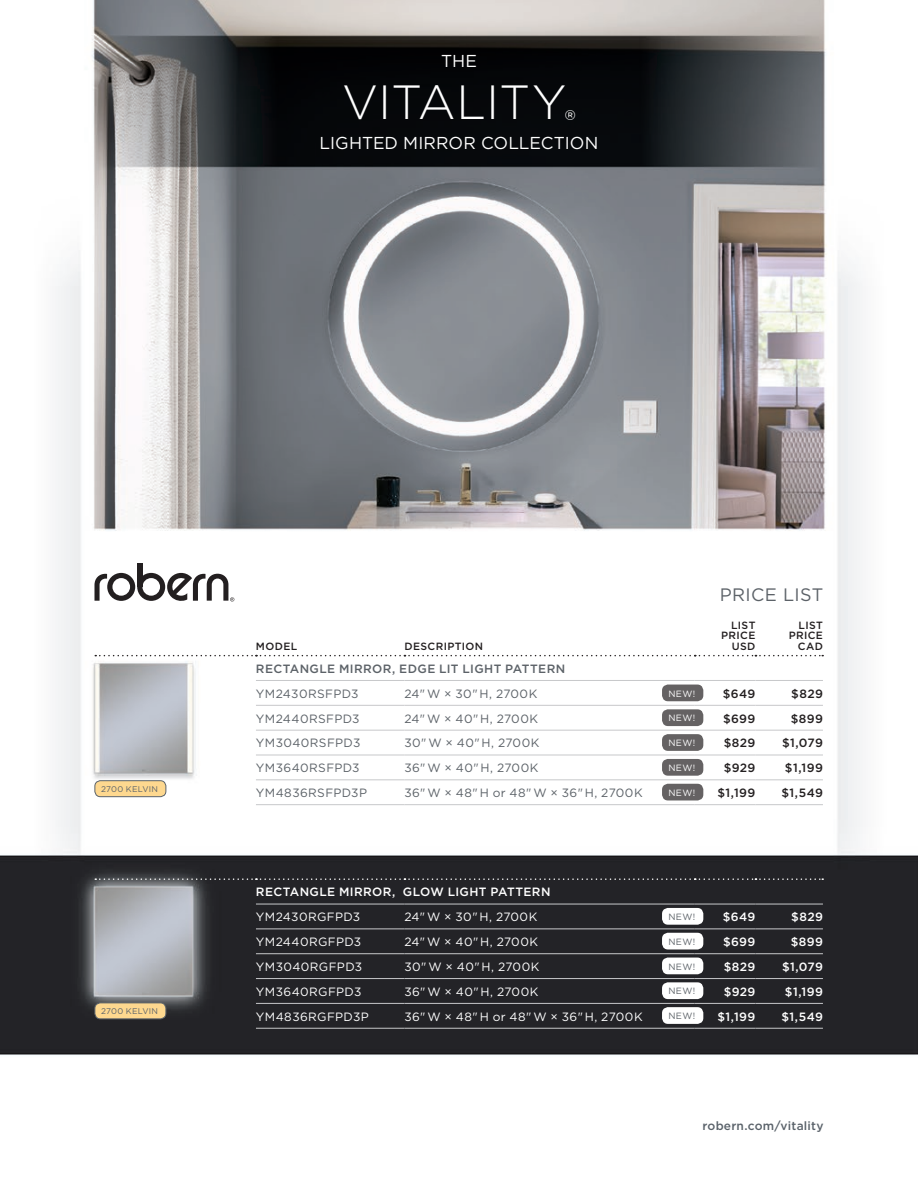
<style>
.page{position:relative;width:918px;height:1188px;background:#fff}
.page>*{position:absolute;margin:0;border:0;box-sizing:border-box;transform-origin:0 0}
.Headline_1_centered{font:300 48px "Gotham";letter-spacing:.005em;color:#fff}
.Price_List_title{font:18px "Gotham";letter-spacing:.02em;color:#5c6268}
.Subhead_11_12_Light{font:17.25px "Gotham";color:#fff}
.Chart_body_8_15{font:12px "Gotham";letter-spacing:.03em;color:#5c6268}
.Chart_body_8_15-2{font:12px "Gotham";letter-spacing:.03em;color:#fff}
.Chart_body_8_15-3{font:500 12px "Gotham";letter-spacing:.03em;color:#fff}
.Chart_body_8_15-4{font:500 12px "Gotham";letter-spacing:.03em;color:#231f20}
.Chart_body_8_15-5{font:500 12px "Gotham";letter-spacing:.035em;color:#5c6268}
.Footer_8_5_gray_L{font:500 12px "Gotham";letter-spacing:.015em;color:#5a626a}
.Chart_headline_CAPS{font:500 10.5px/10.5px "Gotham";letter-spacing:.035em;color:#231f20;text-align:right}
.t1{font:9px "Gotham";letter-spacing:.04em;color:#fff}
.t2{font:9px "Gotham";letter-spacing:.04em;color:#5c6268}
.t3{font:8.25px "Gotham";letter-spacing:.025em;color:#5a626a}
</style>
<div class="page">
<img style="left:0;top:0;width:918px;height:1055px">
<svg style="left:95px;top:655px;width:728px;height:1px"></svg>
<hr style="left:256px;top:680px;width:148px;height:1px;background:#c7c8ca">
<hr style="left:404px;top:680px;width:291px;height:1px;background:#c7c8ca">
<hr style="left:695px;top:680px;width:60px;height:1px;background:#c7c8ca">
<hr style="left:755px;top:680px;width:68px;height:1px;background:#c7c8ca">
<hr style="left:404px;top:904px;width:291px;height:1px;background:#c7c8ca">
<hr style="left:256px;top:705px;width:148px;height:1px;background:#c7c8ca">
<hr style="left:404px;top:705px;width:291px;height:1px;background:#c7c8ca">
<hr style="left:695px;top:705px;width:60px;height:1px;background:#c7c8ca">
<hr style="left:755px;top:705px;width:68px;height:1px;background:#c7c8ca">
<hr style="left:256px;top:730px;width:148px;height:1px;background:#c7c8ca">
<hr style="left:404px;top:730px;width:291px;height:1px;background:#c7c8ca">
<hr style="left:695px;top:730px;width:60px;height:1px;background:#c7c8ca">
<hr style="left:755px;top:730px;width:68px;height:1px;background:#c7c8ca">
<hr style="left:256px;top:755px;width:148px;height:1px;background:#c7c8ca">
<hr style="left:404px;top:755px;width:291px;height:1px;background:#c7c8ca">
<hr style="left:695px;top:755px;width:60px;height:1px;background:#c7c8ca">
<hr style="left:755px;top:755px;width:68px;height:1px;background:#c7c8ca">
<hr style="left:256px;top:779px;width:148px;height:1px;background:#c7c8ca">
<hr style="left:404px;top:779px;width:291px;height:1px;background:#c7c8ca">
<hr style="left:695px;top:779px;width:60px;height:1px;background:#c7c8ca">
<hr style="left:755px;top:779px;width:68px;height:1px;background:#c7c8ca">
<hr style="left:256px;top:804px;width:148px;height:1px;background:#c7c8ca">
<hr style="left:404px;top:804px;width:291px;height:1px;background:#c7c8ca">
<hr style="left:695px;top:804px;width:60px;height:1px;background:#c7c8ca">
<hr style="left:755px;top:804px;width:68px;height:1px;background:#c7c8ca">
<hr style="left:256px;top:904px;width:148px;height:1px;background:#c7c8ca">
<hr style="left:695px;top:904px;width:60px;height:1px;background:#c7c8ca">
<hr style="left:755px;top:904px;width:68px;height:1px;background:#c7c8ca">
<hr style="left:256px;top:929px;width:148px;height:1px;background:#c7c8ca">
<hr style="left:404px;top:929px;width:291px;height:1px;background:#c7c8ca">
<hr style="left:695px;top:929px;width:60px;height:1px;background:#c7c8ca">
<hr style="left:755px;top:929px;width:68px;height:1px;background:#c7c8ca">
<hr style="left:256px;top:953px;width:148px;height:1px;background:#c7c8ca">
<hr style="left:404px;top:953px;width:291px;height:1px;background:#c7c8ca">
<hr style="left:695px;top:953px;width:60px;height:1px;background:#c7c8ca">
<hr style="left:755px;top:953px;width:68px;height:1px;background:#c7c8ca">
<hr style="left:256px;top:978px;width:148px;height:1px;background:#c7c8ca">
<hr style="left:404px;top:978px;width:291px;height:1px;background:#c7c8ca">
<hr style="left:695px;top:978px;width:60px;height:1px;background:#c7c8ca">
<hr style="left:755px;top:978px;width:68px;height:1px;background:#c7c8ca">
<hr style="left:256px;top:1003px;width:148px;height:1px;background:#c7c8ca">
<hr style="left:404px;top:1003px;width:291px;height:1px;background:#c7c8ca">
<hr style="left:695px;top:1003px;width:60px;height:1px;background:#c7c8ca">
<hr style="left:755px;top:1003px;width:68px;height:1px;background:#c7c8ca">
<hr style="left:256px;top:1028px;width:148px;height:1px;background:#c7c8ca">
<hr style="left:404px;top:1028px;width:291px;height:1px;background:#c7c8ca">
<hr style="left:695px;top:1028px;width:60px;height:1px;background:#c7c8ca">
<hr style="left:755px;top:1028px;width:68px;height:1px;background:#c7c8ca">
<svg style="left:95px;top:878px;width:728px;height:2px"></svg>
<div style="left:95px;top:781px;width:71px;height:16px;background:#fed88f;border-radius:6px"></div>
<div style="left:95px;top:780px;width:71px;height:17px;border:1px solid #5a626a;border-radius:6px"></div>
<div style="left:137px;top:564px;width:5px;height:23px;background:#231f20"></div>
<svg style="left:94px;top:572px;width:140px;height:30px"></svg>
<div style="left:662px;top:685px;width:41px;height:16px;background:#656263;border-radius:6px"></div>
<div style="left:662px;top:709px;width:41px;height:17px;background:#656263;border-radius:6px"></div>
<div style="left:662px;top:784px;width:41px;height:16px;background:#656263;border-radius:6px"></div>
<div style="left:662px;top:759px;width:41px;height:17px;background:#656263;border-radius:6px"></div>
<div style="left:662px;top:734px;width:41px;height:17px;background:#656263;border-radius:6px"></div>
<div style="left:95px;top:1003px;width:71px;height:16px;background:#fed88f;border-radius:6px"></div>
<div style="left:95px;top:1003px;width:71px;height:16px;border:1px solid #5a626a;border-radius:6px"></div>
<div style="left:662px;top:908px;width:41px;height:17px;background:#fff;border-radius:6px"></div>
<div style="left:662px;top:933px;width:41px;height:16px;background:#fff;border-radius:6px"></div>
<div style="left:662px;top:1007px;width:41px;height:17px;background:#fff;border-radius:6px"></div>
<div style="left:662px;top:982px;width:41px;height:17px;background:#fff;border-radius:6px"></div>
<div style="left:662px;top:958px;width:41px;height:16px;background:#fff;border-radius:6px"></div>
<p class="Subhead_11_12_Light" style="left:441px;top:50px;width:37px">THE</p>
<p class="Headline_1_centered" style="left:342px;top:71px;width:235px">VITALITY<sub>®</sub></p>
<p class="Subhead_11_12_Light" style="left:320px;top:132px;width:280px">LIGHTED MIRROR COLLECTION</p>
<p class="t3" style="left:101px;top:784px;width:58px">2700 KELVIN</p>
<p class="t3" style="left:101px;top:1006px;width:58px">2700 KELVIN</p>
<p class="Chart_headline_CAPS" style="left:256px;top:641px;width:43px">MODEL</p>
<p class="Chart_headline_CAPS" style="left:404px;top:641px;width:80px">DESCRIPTION</p>
<p class="Price_List_title" style="left:720px;top:583px;width:105px">PRICE LIST</p>
<p class="Chart_headline_CAPS" style="left:721px;top:620px;width:36px">LIST<br>PRICE<br>USD</p>
<p class="Chart_headline_CAPS" style="left:789px;top:620px;width:36px">LIST<br>PRICE<br>CAD</p>
<p class="Chart_body_8_15-5" style="left:256px;top:661px;width:311px">RECTANGLE MIRROR, EDGE LIT LIGHT PATTERN</p>
<p class="Chart_body_8_15" style="left:256px;top:686px;width:104px">YM2430RSFPD3</p>
<p class="Chart_body_8_15" style="left:404px;top:686px;width:134px">24" W × 30" H, 2700K</p>
<p class="Chart_body_8_15-4" style="left:723px;top:686px;width:34px">$649</p>
<p class="Chart_body_8_15-4" style="left:791px;top:686px;width:33px">$829</p>
<p class="Chart_body_8_15" style="left:256px;top:711px;width:105px">YM2440RSFPD3</p>
<p class="Chart_body_8_15" style="left:404px;top:711px;width:135px">24" W × 40" H, 2700K</p>
<p class="Chart_body_8_15-4" style="left:723px;top:710px;width:34px">$699</p>
<p class="Chart_body_8_15-4" style="left:791px;top:710px;width:34px">$899</p>
<p class="Chart_body_8_15" style="left:256px;top:735px;width:106px">YM3040RSFPD3</p>
<p class="Chart_body_8_15" style="left:404px;top:735px;width:137px">30" W × 40" H, 2700K</p>
<p class="Chart_body_8_15-4" style="left:724px;top:735px;width:33px">$829</p>
<p class="Chart_body_8_15-4" style="left:782px;top:735px;width:42px">$1,079</p>
<p class="Chart_body_8_15" style="left:256px;top:760px;width:105px">YM3640RSFPD3</p>
<p class="Chart_body_8_15" style="left:404px;top:760px;width:136px">36" W × 40" H, 2700K</p>
<p class="Chart_body_8_15-4" style="left:724px;top:760px;width:33px">$929</p>
<p class="Chart_body_8_15-4" style="left:785px;top:760px;width:39px">$1,199</p>
<p class="Chart_body_8_15" style="left:256px;top:785px;width:113px">YM4836RSFPD3P</p>
<p class="Chart_body_8_15" style="left:404px;top:785px;width:240px">36" W × 48" H or 48" W × 36" H, 2700K</p>
<p class="Chart_body_8_15-4" style="left:717px;top:785px;width:39px">$1,199</p>
<p class="Chart_body_8_15-4" style="left:781px;top:785px;width:43px">$1,549</p>
<p class="t1" style="left:668px;top:688px;width:28px">NEW!</p>
<p class="t1" style="left:668px;top:712px;width:28px">NEW!</p>
<p class="t1" style="left:668px;top:737px;width:28px">NEW!</p>
<p class="t1" style="left:668px;top:762px;width:28px">NEW!</p>
<p class="t1" style="left:668px;top:787px;width:28px">NEW!</p>
<p class="Chart_body_8_15-3" style="left:256px;top:884px;width:296px">RECTANGLE MIRROR, GLOW LIGHT PATTERN</p>
<p class="Chart_body_8_15-2" style="left:256px;top:909px;width:106px">YM2430RGFPD3</p>
<p class="Chart_body_8_15-2" style="left:404px;top:909px;width:134px">24" W × 30" H, 2700K</p>
<p class="Chart_body_8_15-3" style="left:723px;top:909px;width:34px">$649</p>
<p class="Chart_body_8_15-3" style="left:791px;top:909px;width:33px">$829</p>
<p class="Chart_body_8_15-2" style="left:256px;top:934px;width:107px">YM2440RGFPD3</p>
<p class="Chart_body_8_15-2" style="left:404px;top:934px;width:135px">24" W × 40" H, 2700K</p>
<p class="Chart_body_8_15-3" style="left:723px;top:934px;width:34px">$699</p>
<p class="Chart_body_8_15-3" style="left:791px;top:934px;width:34px">$899</p>
<p class="Chart_body_8_15-2" style="left:256px;top:959px;width:108px">YM3040RGFPD3</p>
<p class="Chart_body_8_15-2" style="left:404px;top:959px;width:137px">30" W × 40" H, 2700K</p>
<p class="Chart_body_8_15-3" style="left:724px;top:959px;width:33px">$829</p>
<p class="Chart_body_8_15-3" style="left:782px;top:959px;width:42px">$1,079</p>
<p class="Chart_body_8_15-2" style="left:256px;top:984px;width:107px">YM3640RGFPD3</p>
<p class="Chart_body_8_15-2" style="left:404px;top:984px;width:136px">36" W × 40" H, 2700K</p>
<p class="Chart_body_8_15-3" style="left:724px;top:984px;width:33px">$929</p>
<p class="Chart_body_8_15-3" style="left:785px;top:984px;width:39px">$1,199</p>
<p class="Chart_body_8_15-2" style="left:256px;top:1009px;width:114px">YM4836RGFPD3P</p>
<p class="Chart_body_8_15-2" style="left:404px;top:1009px;width:240px">36" W × 48" H or 48" W × 36" H, 2700K</p>
<p class="Chart_body_8_15-3" style="left:717px;top:1009px;width:39px">$1,199</p>
<p class="Chart_body_8_15-3" style="left:781px;top:1009px;width:43px">$1,549</p>
<p class="t2" style="left:668px;top:911px;width:28px">NEW!</p>
<p class="t2" style="left:668px;top:936px;width:28px">NEW!</p>
<p class="t2" style="left:668px;top:961px;width:28px">NEW!</p>
<p class="t2" style="left:668px;top:985px;width:28px">NEW!</p>
<p class="t2" style="left:668px;top:1010px;width:28px">NEW!</p>
<p class="Footer_8_5_gray_L" style="left:702px;top:1118px;width:123px">robern.com/vitality</p>
</div>
